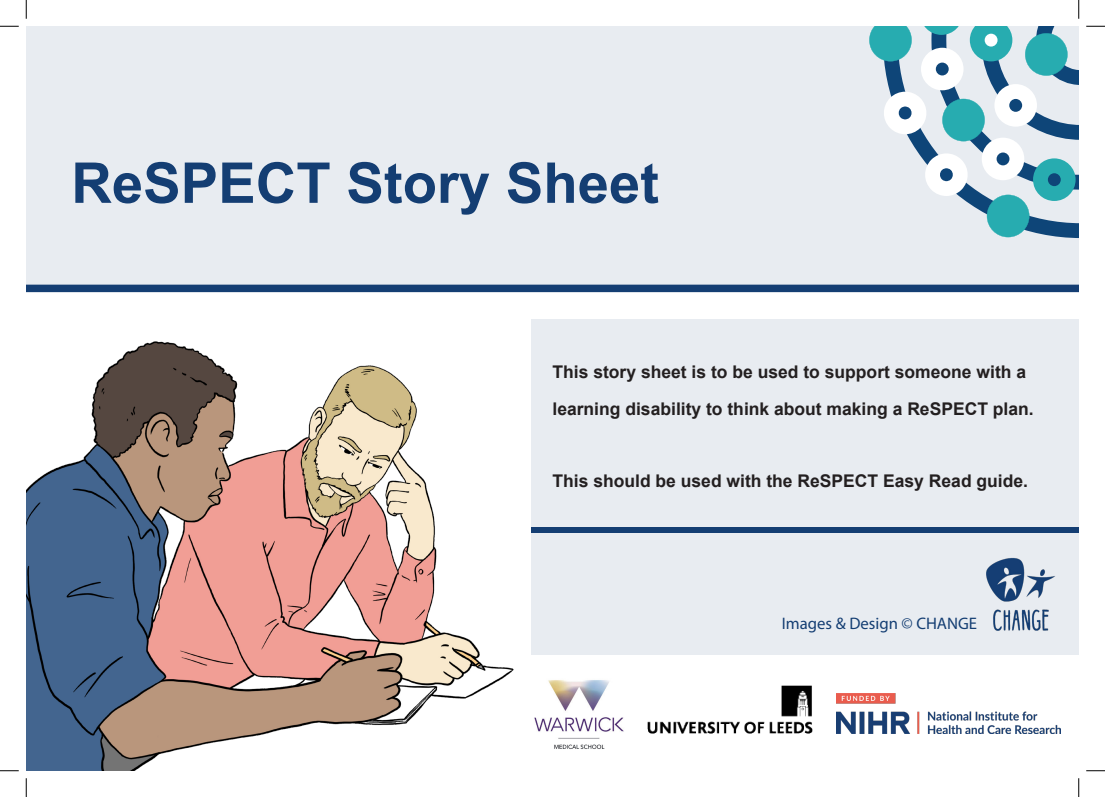
<style>
.page{position:relative;width:1105px;height:797px;background:#fff}
.page>*{position:absolute;margin:0;border:0;box-sizing:border-box;transform-origin:0 0}
.t1{font:700 56.25px "Arial";color:#143e73}
.t2{font:700 17.5px/36.2px "Arial";color:#231f20}
.t3{font:16.75px "Myriad Pro";color:#143e73}
</style>
<div class="page">
<div style="left:531px;top:319px;width:548px;height:335px;background:#e8ecf1"></div>
<div style="left:26px;top:26px;width:1053px;height:267px;background:#e8ecf1"></div>
<svg style="left:876px;top:26px;width:203px;height:219px;background:#d2dbe4"></svg>
<svg style="left:869px;top:26px;width:206px;height:211px"></svg>
<img style="left:26px;top:341px;width:488px;height:429px">
<img style="left:836px;top:693px;width:225px;height:40px">
<img style="left:648px;top:685px;width:164px;height:48px">
<img style="left:534px;top:680px;width:90px;height:69px">
<img style="left:986px;top:557px;width:69px;height:74px">
<div style="left:531px;top:527px;width:548px;height:5px;background:#143e73"></div>
<svg style="left:0;top:25px;width:19px;height:2px"></svg>
<svg style="left:1086px;top:25px;width:19px;height:2px"></svg>
<svg style="left:0;top:770px;width:19px;height:1px"></svg>
<svg style="left:1086px;top:770px;width:19px;height:1px"></svg>
<svg style="left:25px;top:0;width:2px;height:19px"></svg>
<svg style="left:25px;top:778px;width:2px;height:19px"></svg>
<svg style="left:1078px;top:0;width:1px;height:19px"></svg>
<svg style="left:1078px;top:778px;width:1px;height:19px"></svg>
<h1 class="t1" style="left:71px;top:143px;width:589px">ReSPECT Story Sheet</h1>
<p class="t2" style="left:552px;top:354px;width:483px">This story sheet is to be used to support someone with a learning disability to think about making a ReSPECT plan.</p>
<p class="t2" style="left:552px;top:463px;width:477px">This should be used with the ReSPECT Easy Read guide.</p>
<p class="t3" style="left:782px;top:613px;width:197px">Images &amp; Design © CHANGE</p>
</div>
